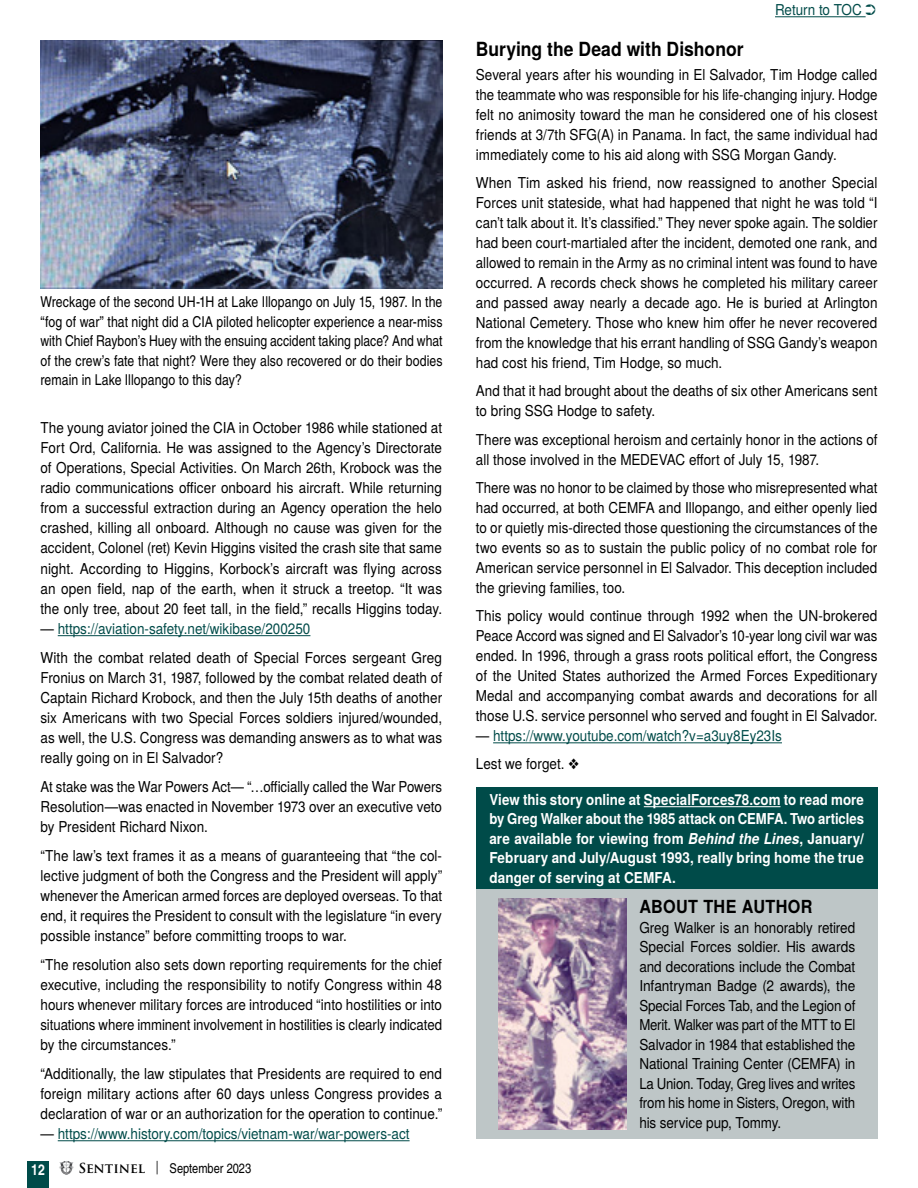
<style>
.page{position:relative;width:918px;height:1188px;background:#fff}
.page>*{position:absolute;margin:0;border:0;box-sizing:border-box;transform-origin:0 0}
.t1{font:700 19.5px "Te X Gyre Heros";color:#000;scale:.9 1}
.t2{font:700 18px "Te X Gyre Heros";letter-spacing:.02em;color:#000;scale:.9 1}
.t3{font:15px/20.1px "Te X Gyre Heros";color:#000;text-align:justify;scale:.9 1}
.t4{font:15px/20px "Te X Gyre Heros";color:#000;text-align:justify;scale:.91 1}
.t5{font:15px/20px "Te X Gyre Heros";color:#000;text-align:justify;scale:.89 1}
.t6{font:15px/19.5px "Te X Gyre Heros Condensed";letter-spacing:.005em;color:#000;text-align:justify}
.t7{font:700 15px/19.5px "Te X Gyre Heros";letter-spacing:.01em;color:#fff;text-align:justify;scale:.89 1}
.t8{font:15px/20.1px "Te X Gyre Heros";color:#000;text-align:justify;scale:.88 1}
.t9{font:15px/28.5px "Te X Gyre Heros";color:#004b49;scale:.9 1}
.t10{font:700 15px "Te X Gyre Heros Condensed";color:#fff}
.t11{font:13.5px "Te X Gyre Heros Condensed";color:#000}
.s1{color:#004b49}
.s2{color:#000}
.s3{font-family:"Trajan Pro";font-weight:700}
.s4{font-family:"Trajan Pro"}
.s5{font-style:italic}
</style>
<div class="page">
<svg style="left:59px;top:1161px;width:15px;height:14px"></svg>
<div style="left:27px;top:1161px;width:22px;height:27px;background:#004b49"></div>
<hr style="left:493px;top:742px;width:289px;height:1px;background:#004b49">
<hr style="left:58px;top:635px;width:252px;height:1px;background:#004b49">
<hr style="left:58px;top:1140px;width:352px;height:1px;background:#004b49">
<img style="left:41px;top:40px;width:401px;height:249px">
<div style="left:476px;top:888px;width:402px;height:251px;background:#bec6c7"></div>
<img style="left:498px;top:898px;width:128px;height:231px">
<div style="left:476px;top:787px;width:402px;height:102px;background:#004b49"></div>
<hr style="left:644px;top:806px;width:136px;height:1px;background:#fff">
<hr style="left:775px;top:16px;width:91px;height:1px;background:#004b49">
<p class="t6" style="left:40px;top:292px;width:404px">Wreckage of the second UH-1H at Lake Illopango on July 15, 1987. In the “fog of war” that night did a CIA piloted helicopter experience a near-miss with Chief Raybon’s Huey with the ensuing accident taking place? And what of the crew’s fate that night? Were they also recovered or do their bodies remain in Lake Illopango to this day?</p>
<p class="t3" style="left:40px;top:416px;width:448px">The young aviator joined the CIA in October 1986 while stationed at Fort Ord, California. He was assigned to the Agency’s Directorate of Operations, Special Activities. On March 26th, Krobock was the radio communications officer onboard his aircraft. While returning from a successful extraction during an Agency operation the helo crashed, killing all onboard. Although no cause was given for the accident, Colonel (ret) Kevin Higgins visited the crash site that same night. According to Higgins, Korbock’s aircraft was flying across an open field, nap of the earth, when it struck a treetop. “It was the only tree, about 20 feet tall, in the field,” recalls Higgins today.</p>
<p class="t3" style="left:40px;top:613px;width:448px;line-height:28.7px">— <span class="s1">https://aviation-safety.net/wikibase/200250<br></span>With the combat related death of Special Forces sergeant Greg</p>
<p class="t3" style="left:40px;top:666px;width:448px">Fronius on March 31, 1987, followed by the combat related death of Captain Richard Krobock, and then the July 15th deaths of another six Americans with two Special Forces soldiers injured/wounded, as well, the U.S. Congress was demanding answers as to what was really going on in El Salvador?</p>
<p class="t8" style="left:40px;top:775px;width:458px">At stake was the War Powers Act— “…officially called the War Powers Resolution—was enacted in November 1973 over an executive veto by President Richard Nixon.</p>
<p class="t3" style="left:40px;top:844px;width:448px">“The law’s text frames it as a means of guaranteeing that “the col&shy;lective judgment of both the Congress and the President will apply” whenever the American armed forces are deployed overseas. To that end, it requires the President to consult with the legislature “in every possible instance” before committing troops to war.</p>
<p class="t3" style="left:40px;top:953px;width:448px">“The resolution also sets down reporting requirements for the chief executive, including the responsibility to notify Congress within 48 hours whenever military forces are introduced “into hostilities or into situations where imminent involvement in hostilities is clearly indicated by the circumstances.”</p>
<p class="t3" style="left:40px;top:1062px;width:448px">“Additionally, the law stipulates that Presidents are required to end foreign military actions after 60 days unless Congress provides a declaration of war or an authorization for the operation to continue.”</p>
<p class="t9" style="left:40px;top:1118px;width:412px"><span class="s2">—</span> https://www.history.com/topics/vietnam-war/war-powers-act</p>
<p class="t10" style="left:31px;top:1159px;width:15px">12</p>
<p class="t11" style="left:78px;top:1158px;width:174px"><span class="s3">SENTINEL</span> <span class="s4">|</span> September 2023</p>
<p class="t9" style="left:775px;top:-6px;width:114px">Return to TOC ➲</p>
<h1 class="t1" style="left:476px;top:34px;width:299px">Burying the Dead with Dishonor</h1>
<p class="t3" style="left:476px;top:64px;width:448px">Several years after his wounding in El Salvador, Tim Hodge called the teammate who was responsible for his life-changing injury. Hodge felt no animosity toward the man he considered one of his closest friends at 3/7th SFG(A) in Panama. In fact, the same individual had immediately come to his aid along with SSG Morgan Gandy.</p>
<p class="t4" style="left:476px;top:172px;width:443px">When Tim asked his friend, now reassigned to another Special Forces unit stateside, what had happened that night he was told “I can’t talk about it. It’s classified.” They never spoke again. The soldier had been court-martialed after the incident, demoted one rank, and allowed to remain in the Army as no criminal intent was found to have occurred. A records check shows he completed his military career and passed away nearly a decade ago. He is buried at Arlington National Cemetery. Those who knew him offer he never recovered from the knowledge that his errant handling of SSG Gandy’s weapon had cost his friend, Tim Hodge, so much.</p>
<p class="t3" style="left:476px;top:380px;width:448px">And that it had brought about the deaths of six other Americans sent to bring SSG Hodge to safety.</p>
<p class="t3" style="left:476px;top:428px;width:448px">There was exceptional heroism and certainly honor in the actions of all those involved in the MEDEVAC effort of July 15, 1987.</p>
<p class="t5" style="left:476px;top:477px;width:453px">There was no honor to be claimed by those who misrepresented what had occurred, at both CEMFA and Illopango, and either openly lied to or quietly mis-directed those questioning the circumstances of the two events so as to sustain the public policy of no combat role for American service personnel in El Salvador. This deception included the grieving families, too.</p>
<p class="t4" style="left:476px;top:605px;width:443px">This policy would continue through 1992 when the UN-brokered Peace Accord was signed and El Salvador’s 10-year long civil war was ended. In 1996, through a grass roots political effort, the Congress of the United States authorized the Armed Forces Expeditionary Medal and accompanying combat awards and decorations for all those U.S. service personnel who served and fought in El Salvador.</p>
<p class="t9" style="left:476px;top:720px;width:342px"><span class="s2">—</span> https://www.youtube.com/watch?v=a3uy8Ey23Is<br><span class="s2">Lest we forget.</span> <span class="s2">❖</span></p>
<p class="t7" style="left:489px;top:789px;width:422px">View this story online at SpecialForces78.com to read more by Greg Walker about the 1985 attack on CEMFA. Two articles are available for viewing from <span class="s5">Behind the Lines</span>, January/ February and July/August 1993, really bring home the true danger of serving at CEMFA.</p>
<p class="t2" style="left:639px;top:893px;width:194px">ABOUT THE AUTHOR</p>
<p class="t3" style="left:639px;top:917px;width:242px;line-height:19.5px">Greg Walker is an honorably retired Special Forces soldier. His awards and decorations include the Combat Infantryman Badge (2 awards), the Special Forces Tab, and the Legion of Merit. Walker was part of the MTT to El Salvador in 1984 that established the National Training Center (CEMFA) in La Union. Today, Greg lives and writes from his home in Sisters, Oregon, with his service pup, Tommy.</p>
</div>
